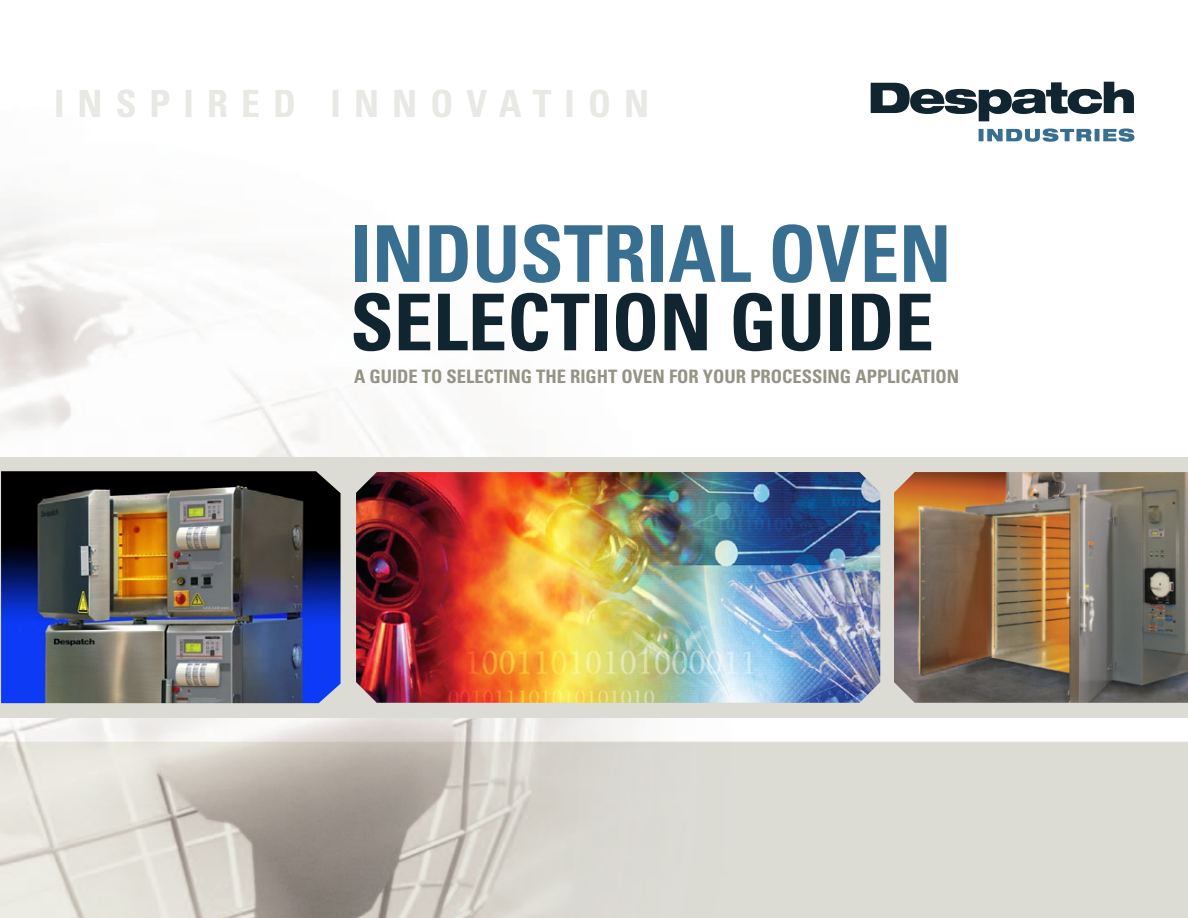
<style>
.page{position:relative;width:1188px;height:918px;background:#fff}
.page>*{position:absolute;margin:0;border:0;box-sizing:border-box;transform-origin:0 0}
.t1{font:700 condensed 78.45px "Univers";color:#386e8f}
.t2{font:700 condensed 78.45px "Univers";color:#112530}
.t3{font:700 condensed 37.5px "Univers";color:#e8e8e4}
.t4{font:700 condensed 18.6px "Univers";color:#959383}
</style>
<div class="page">
<img style="left:0;top:81px;width:1188px;height:837px">
<div style="left:0;top:457px;width:1188px;height:261px;background:#dcdcd5"></div>
<svg style="left:871px;top:82px;width:263px;height:39px"></svg>
<svg style="left:979px;top:128px;width:156px;height:14px"></svg>
<img style="left:356px;top:472px;width:524px;height:231px">
<img style="left:894px;top:472px;width:294px;height:231px">
<img style="left:1px;top:471px;width:340px;height:232px">
<h2 class="t3" style="left:54px;top:81px;width:28px">INS</h2>
<h2 class="t3" style="left:150px;top:81px;width:63px">P IRED</h2>
<h2 class="t3" style="left:331px;top:81px;width:32px">INNOV</h2>
<h2 class="t3" style="left:499px;top:81px;width:64px">A TION</h2>
<h1 class="t1" style="left:350px;top:206px;width:40px">INDUSTRI</h1>
<h1 class="t1" style="left:668px;top:206px;width:285px">AL OVEN</h1>
<h1 class="t2" style="left:350px;top:274px;width:585px">SELECTION GUIDE</h1>
<p class="t4" style="left:354px;top:365px;width:607px">A GUIDE TO SELECTING THE RIGHT OVEN FOR YOUR PROCESSING APPLICATION</p>
</div>
